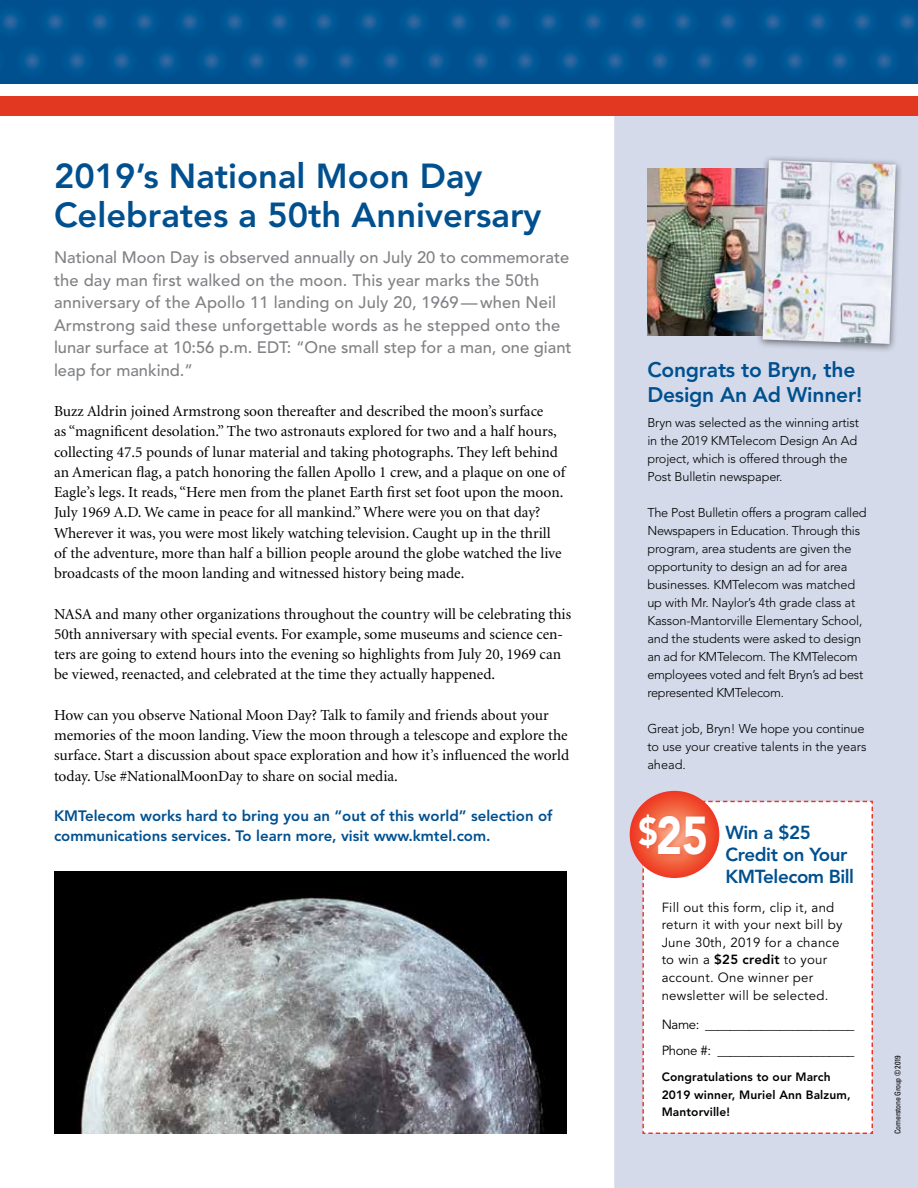
<style>
.page{position:relative;width:918px;height:1188px;background:#fff}
.page>*{position:absolute;margin:0;border:0;box-sizing:border-box;transform-origin:0 0}
.t1{font:900 52.8px "Avenir";color:#fff;scale:.83 1}
.t2{font:800 34.5px/39px "Avenir";color:#00508f}
.t3{font:800 21px/24.8px "Avenir";letter-spacing:-.01em;color:#00508f}
.t4{font:800 18.75px/22px "Avenir";letter-spacing:-.02em;color:#00508f}
.t5{font:500 16.5px/22.5px "Avenir";letter-spacing:.01em;color:#808285}
.t6{font:15.3px/20.2px "Minion";color:#000}
.t7{font:800 15px/20.2px "Avenir";color:#00508f}
.t8{font:13.2px/17.5px "Avenir";letter-spacing:.02em;color:#000}
.t9{font:13.2px/25.7px "Avenir";letter-spacing:-.03em;color:#000}
.t10{font:300 12.75px/18px "Avenir";letter-spacing:-.01em;color:#000}
.t11{font:800 12px/17.5px "Avenir";letter-spacing:.01em;color:#000}
.t12{font:condensed 7.8px "Univers";letter-spacing:-.03em;color:#000}
.s1{font-weight:800}
</style>
<div class="page">
<div style="left:614px;top:103px;width:304px;height:1085px;background:#d4daea"></div>
<div style="left:0;top:0;width:918px;height:84px;background:#00508f"></div>
<svg style="left:1px;top:13px;width:915px;height:57px"></svg>
<div style="left:0;top:96px;width:918px;height:20px;background:#e23822"></div>
<svg style="left:630px;top:791px;width:243px;height:343px;background:#fbf4f4"></svg>
<div style="left:637px;top:812px;width:75px;height:48px;background:#e23822;opacity:.35"></div>
<img style="left:54px;top:872px;width:513px;height:262px">
<img style="left:647px;top:169px;width:108px;height:166px">
<div style="left:755px;top:154px;width:148px;height:199px;background:#000;opacity:.55"></div>
<img style="left:763px;top:160px;width:133px;height:184px">
<h2 class="t2" style="left:54px;top:157px;width:489px">2019’s National Moon Day<br>Celebrates a 50th Anniversary</h2>
<p class="t5" style="left:54px;top:247px;width:519px">National Moon Day is observed annually on July 20 to commemorate the day man first walked on the moon. This year marks the 50th anniversary of the Apollo 11 landing on July 20, 1969—when Neil Armstrong said these unforgettable words as he stepped onto the lunar surface at 10:56 p.m. EDT: “One small step for a man, one giant leap for mankind.”</p>
<p class="t6" style="left:54px;top:402px;width:513px">Buzz Aldrin joined Armstrong soon thereafter and described the moon’s surface<br>as “magnificent desolation.” The two astronauts explored for two and a half hours, collecting 47.5 pounds of lunar material and taking photographs. They left behind an American flag, a patch honoring the fallen Apollo 1 crew, and a plaque on one of Eagle’s legs. It reads, “Here men from the planet Earth first set foot upon the moon.<br>July 1969 A.D. We came in peace for all mankind.” Where were you on that day?<br>Wherever it was, you were most likely watching television. Caught up in the thrill of the adventure, more than half a billion people around the globe watched the live broadcasts of the moon landing and witnessed history being made.</p>
<p class="t6" style="left:54px;top:604px;width:519px">NASA and many other organizations throughout the country will be celebrating this 50th anniversary with special events. For example, some museums and science cen&shy;ters are going to extend hours into the evening so highlights from July 20, 1969 can be viewed, reenacted, and celebrated at the time they actually happened.</p>
<p class="t6" style="left:54px;top:705px;width:517px">How can you observe National Moon Day? Talk to family and friends about your memories of the moon landing. View the moon through a telescope and explore the surface. Start a discussion about space exploration and how it’s influenced the world today. Use #NationalMoonDay to share on social media.</p>
<p class="t7" style="left:54px;top:806px;width:500px">KMTelecom works hard to bring you an “out of this world” selection of communications services. To learn more, visit www.kmtel.com.</p>
<h3 class="t3" style="left:647px;top:358px;width:216px">Congrats to Bryn, the<br>Design An Ad Winner!</h3>
<p class="t10" style="left:647px;top:413px;width:213px">Bryn was selected as the winning artist in the 2019 KMTelecom Design An Ad project, which is offered through the Post Bulletin newspaper.</p>
<p class="t10" style="left:647px;top:503px;width:221px">The Post Bulletin offers a program called Newspapers in Education. Through this program, area students are given the opportunity to design an ad for area businesses. KMTelecom was matched up with Mr. Naylor’s 4th grade class at Kasson-Mantorville Elementary School, and the students were asked to design an ad for KMTelecom. The KMTelecom employees voted and felt Bryn’s ad best represented KMTelecom.</p>
<p class="t10" style="left:647px;top:719px;width:221px">Great job, Bryn! We hope you continue to use your creative talents in the years ahead.</p>
<h1 class="t1" style="left:638px;top:803px;width:86px"><sup>$</sup>25</h1>
<p class="t4" style="left:726px;top:822px;width:130px">Win a $25<br>Credit on Your<br>KMTelecom Bill</p>
<p class="t8" style="left:662px;top:899px;width:182px">Fill out this form, clip it, and return it with your next bill by<br>June 30th, 2019 for a chance to win a <span class="s1">$25 credit</span> to your account. One winner per newsletter will be selected.</p>
<p class="t9" style="left:662px;top:1012px;width:194px">Name: ________________________<br>Phone #: ______________________</p>
<p class="t11" style="left:662px;top:1068px;width:190px">Congratulations to our March<br>2019 winner, Muriel Ann Balzum,<br>Mantorville!</p>
<p class="t12" style="left:893px;top:1134px;width:80px;rotate:-90deg">Cornerstone Group © 2019</p>
</div>
